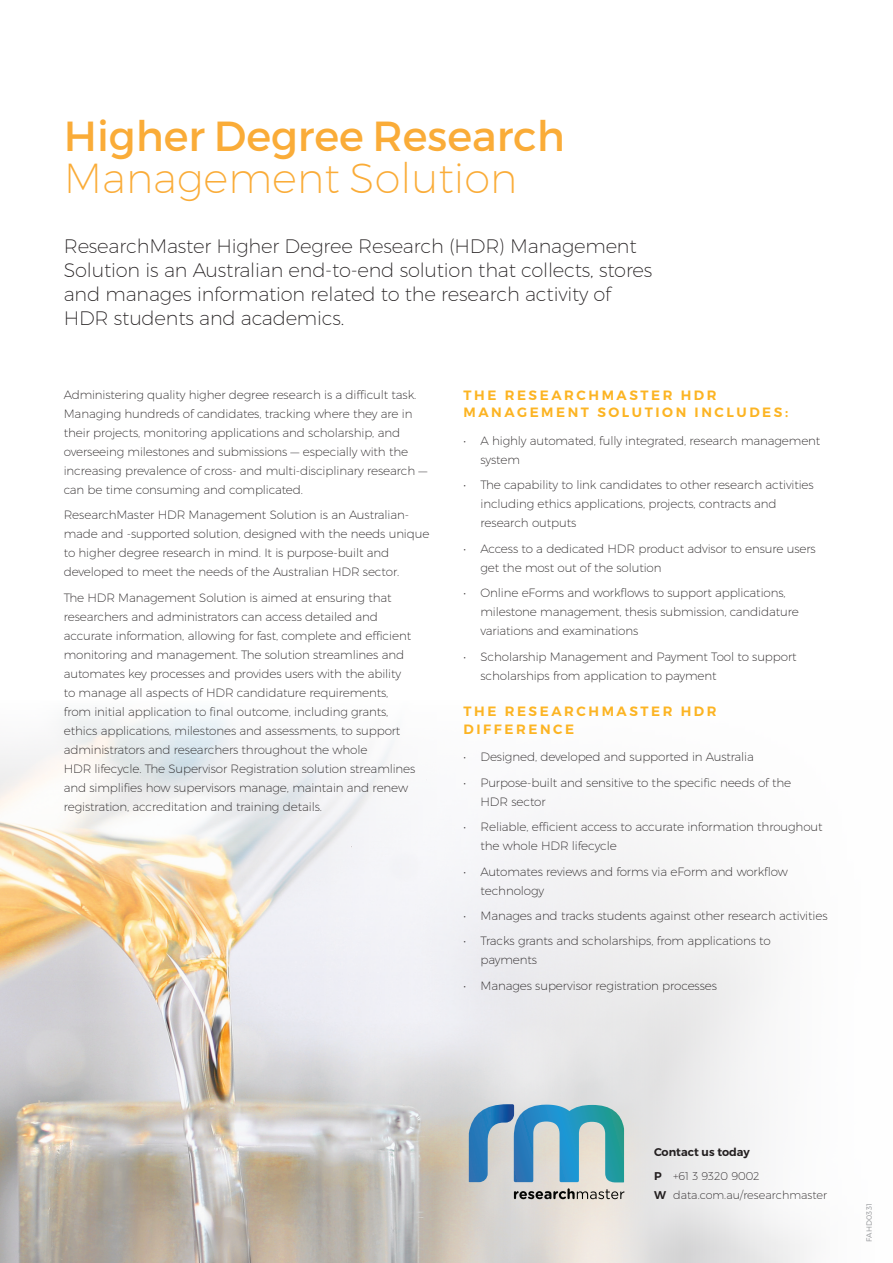
<style>
.page{position:relative;width:893px;height:1263px;background:#fff}
.page>*{position:absolute;margin:0;border:0;box-sizing:border-box;transform-origin:0 0}
.t1{font:42px "Montserrat";color:#faac38}
.t2{font:200 42px "Montserrat";color:#faac38}
.t3{font:200 19.5px/24px "Montserrat";letter-spacing:-.01em;color:#231f20}
.t4{font:600 13.5px/17.2px "Montserrat";letter-spacing:.19em;color:#fcb423}
.t5{font:200 12px/19px "Montserrat";letter-spacing:-.01em;color:#231f20}
.t6{font:600 11.25px/23.7px "Montserrat";color:#231f20}
.t7{font:200 11.25px "Montserrat";color:#231f20}
.t8{font:300 7.5px "Montserrat";letter-spacing:.02em;color:#939598}
.s1{font-weight:200}
.s2{font-weight:600}
</style>
<div class="page">
<img style="left:0;top:712px;width:302px;height:551px">
<svg style="left:302px;top:737px;width:505px;height:526px;fill:#efeff2"></svg>
<svg style="left:514px;top:1188px;width:110px;height:11px"></svg>
<img style="left:469px;top:1104px;width:45px;height:78px">
<svg style="left:514px;top:1104px;width:110px;height:78px"></svg>
<h1 class="t1" style="left:64px;top:110px;width:503px">Higher Degree Research</h1>
<h1 class="t2" style="left:64px;top:152px;width:455px">Management Solution</h1>
<h2 class="t3" style="left:64px;top:234px;width:590px">ResearchMaster Higher Degree Research (HDR) Management Solution is an Australian end-to-end solution that collects, stores and manages information related to the research activity of HDR students and academics.</h2>
<p class="t5" style="left:64px;top:384px;width:365px">Administering quality higher degree research is a difficult task.<br>Managing hundreds of candidates, tracking where they are in their projects, monitoring applications and scholarship, and overseeing milestones and submissions — especially with the increasing prevalence of cross- and multi-disciplinary research — can be time consuming and complicated.</p>
<p class="t5" style="left:64px;top:505px;width:367px">ResearchMaster HDR Management Solution is an Australian&shy;made and -supported solution, designed with the needs unique to higher degree research in mind. It is purpose-built and developed to meet the needs of the Australian HDR sector.</p>
<p class="t5" style="left:64px;top:588px;width:353px">The HDR Management Solution is aimed at ensuring that researchers and administrators can access detailed and accurate information, allowing for fast, complete and efficient monitoring and management. The solution streamlines and automates key processes and provides users with the ability to manage all aspects of HDR candidature requirements, from initial application to final outcome, including grants, ethics applications, milestones and assessments, to support administrators and researchers throughout the whole<br>HDR lifecycle. The Supervisor Registration solution streamlines and simplifies how supervisors manage, maintain and renew registration, accreditation and training details.</p>
<p class="t4" style="left:464px;top:387px;width:326px">THE RESEARCHMASTER HDR<br>MANAGEMENT SOLUTION INCLUDES:</p>
<p class="t5" style="left:480px;top:431px;width:341px;text-indent:-17px">• A highly automated, fully integrated, research management system</p>
<p class="t5" style="left:480px;top:475px;width:335px;text-indent:-17px">• The capability to link candidates to other research activities including ethics applications, projects, contracts and research outputs</p>
<p class="t5" style="left:480px;top:539px;width:337px;text-indent:-17px">• Access to a dedicated HDR product advisor to ensure users get the most out of the solution</p>
<p class="t5" style="left:480px;top:583px;width:320px;text-indent:-17px">• Online eForms and workflows to support applications, milestone management, thesis submission, candidature variations and examinations</p>
<p class="t5" style="left:480px;top:647px;width:318px;text-indent:-17px">• Scholarship Management and Payment Tool to support scholarships from application to payment</p>
<p class="t4" style="left:464px;top:703px;width:255px">THE RESEARCHMASTER HDR<br>DIFFERENCE</p>
<p class="t5" style="left:463px;top:747px;width:292px">• Designed, developed and supported in Australia</p>
<p class="t5" style="left:480px;top:772px;width:312px;text-indent:-17px">• Purpose-built and sensitive to the specific needs of the<br>HDR sector</p>
<p class="t5" style="left:480px;top:817px;width:344px;text-indent:-17px">• Reliable, efficient access to accurate information throughout the whole HDR lifecycle</p>
<p class="t5" style="left:480px;top:861px;width:309px;text-indent:-17px">• Automates reviews and forms via eForm and workflow technology</p>
<p class="t5" style="left:463px;top:906px;width:366px">• Manages and tracks students against other research activities</p>
<p class="t5" style="left:480px;top:931px;width:292px;text-indent:-17px">• Tracks grants and scholarships, from applications to payments</p>
<p class="t5" style="left:463px;top:976px;width:255px">• Manages supervisor registration processes</p>
<p class="t6" style="left:654px;top:1140px;width:107px">Contact us today<br>P <span class="s1">+61 3 9320 9002</span></p>
<p class="t7" style="left:654px;top:1188px;width:175px"><span class="s2">W</span> data.com.au/researchmaster</p>
<p class="t8" style="left:864px;top:1242px;width:40px;rotate:-90deg">FAHD0331</p>
</div>
